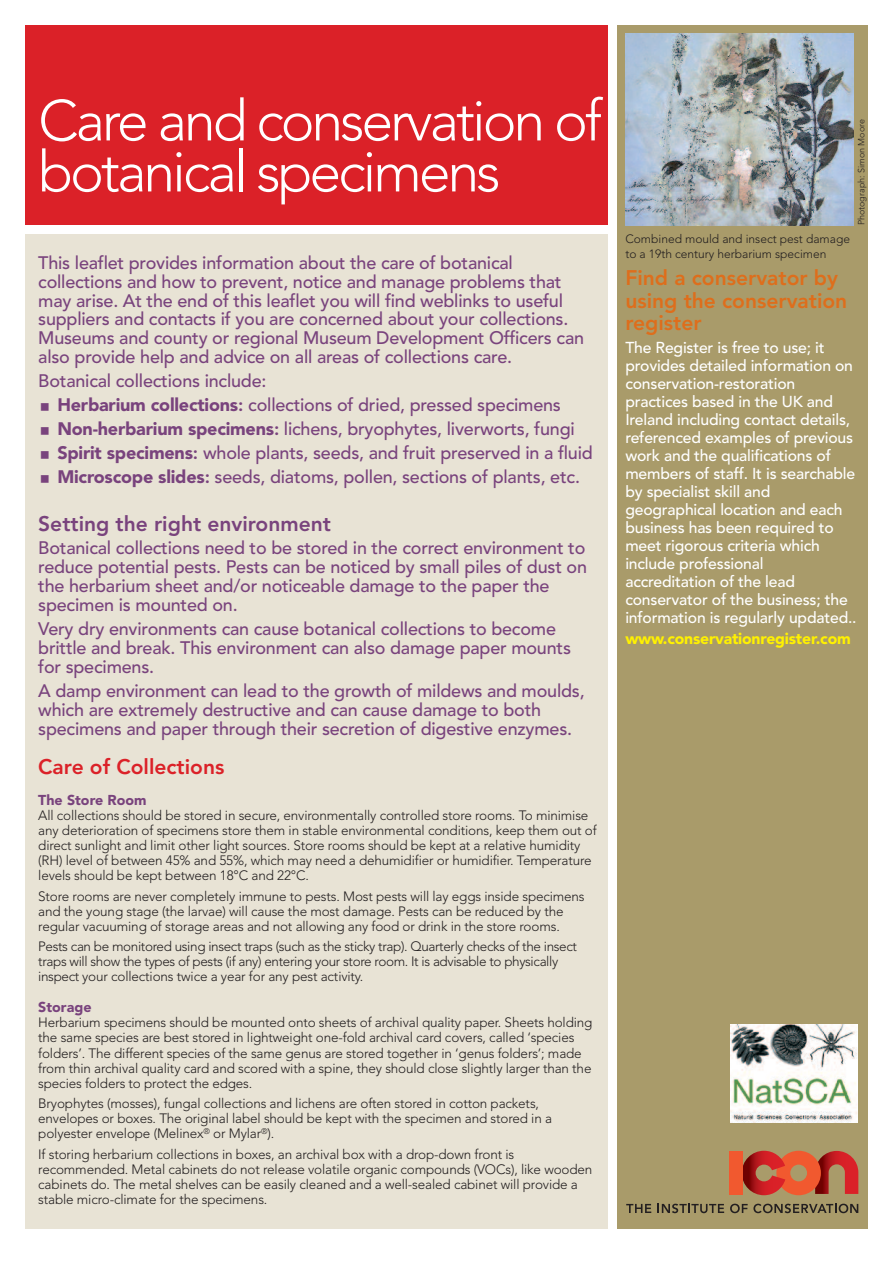
<style>
.page{position:relative;width:893px;height:1263px;background:#fff}
.page>*{position:absolute;margin:0;border:0;box-sizing:border-box;transform-origin:0 0}
.t1{font:300 57px/51px "Avenir";letter-spacing:-.055em;color:#fff}
.t2{font:800 21px/22.5px "Avenir";color:#de6e1c}
.t3{font:800 21px "Avenir";color:#79437d}
.t4{font:800 21px "Avenir";color:#db2128}
.t5{font:500 18px/18.9px "Avenir";letter-spacing:-.01em;color:#79437d}
.t6{font:500 15.75px/18px "Avenir";letter-spacing:-.01em;color:#fff}
.t7{font:900 15.75px "Avenir";letter-spacing:-.01em;color:#fff101}
.t8{font:900 14.25px "Avenir";color:#79437d}
.t9{font:300 13.5px/15.1px "Avenir";letter-spacing:-.01em;color:#231f20}
.t10{font:300 12px/14.4px "Avenir";color:#231f20}
.t11{font:300 9px "Avenir";color:#231f20}
.s1{font-weight:900}
.s2{font-weight:800}
</style>
<div class="page">
<div style="left:617px;top:26px;width:250px;height:1203px;background:#a99b6a"></div>
<div style="left:26px;top:234px;width:582px;height:994px;background:#e8e3d5"></div>
<div style="left:26px;top:26px;width:582px;height:199px;background:#db2128"></div>
<svg style="left:742px;top:1151px;width:116px;height:44px"></svg>
<div style="left:729px;top:1151px;width:14px;height:43px;background:#f1592f"></div>
<svg style="left:626px;top:1204px;width:25px;height:9px"></svg>
<svg style="left:658px;top:1204px;width:66px;height:9px"></svg>
<svg style="left:730px;top:1203px;width:128px;height:10px"></svg>
<img style="left:625px;top:33px;width:229px;height:192px">
<img style="left:730px;top:1025px;width:128px;height:98px">
<h1 class="t1" style="left:38px;top:100px;width:565px">Care and conservation of botanical specimens</h1>
<p class="t5" style="left:38px;top:255px;width:547px">This leaflet provides information about the care of botanical collections and how to prevent, notice and manage problems that may arise. At the end of this leaflet you will find weblinks to useful suppliers and contacts if you are concerned about your collections.<br>Museums and county or regional Museum Development Officers can also provide help and advice on all areas of collections care.</p>
<p class="t5" style="left:57px;top:370px;width:537px;line-height:24px;text-indent:-19px">Botanical collections include:<br><span class="s1">Herbarium collections</span><span class="s2">:</span> collections of dried, pressed specimens <span class="s1">Non-herbarium specimens</span><span class="s2">:</span> lichens, bryophytes, liverworts, fungi <span class="s1">Spirit specimens</span><span class="s2">:</span> whole plants, seeds, and fruit preserved in a fluid <span class="s1">Microscope slides</span><span class="s2">:</span> seeds, diatoms, pollen, sections of plants, etc.</p>
<h2 class="t3" style="left:38px;top:515px;width:294px">Setting the right environment</h2>
<h3 class="t5" style="left:38px;top:540px;width:550px">Botanical collections need to be stored in the correct environment to reduce potential pests. Pests can be noticed by small piles of dust on the herbarium sheet and/or noticeable damage to the paper the specimen is mounted on.</h3>
<h3 class="t5" style="left:38px;top:621px;width:534px">Very dry environments can cause botanical collections to become brittle and break. This environment can also damage paper mounts for specimens.</h3>
<h3 class="t5" style="left:38px;top:683px;width:548px">A damp environment can lead to the growth of mildews and moulds, which are extremely destructive and can cause damage to both specimens and paper through their secretion of digestive enzymes.</h3>
<h2 class="t4" style="left:38px;top:758px;width:188px">Care of Collections</h2>
<p class="t8" style="left:38px;top:794px;width:110px">The Store Room</p>
<p class="t9" style="left:38px;top:808px;width:560px">All collections should be stored in secure, environmentally controlled store rooms. To minimise any deterioration of specimens store them in stable environmental conditions, keep them out of direct sunlight and limit other light sources. Store rooms should be kept at a relative humidity (RH) level of between 45% and 55%, which may need a dehumidifier or humidifier. Temperature levels should be kept between 18°C and 22°C.</p>
<p class="t9" style="left:38px;top:889px;width:548px">Store rooms are never completely immune to pests. Most pests will lay eggs inside specimens and the young stage (the larvae) will cause the most damage. Pests can be reduced by the regular vacuuming of storage areas and not allowing any food or drink in the store rooms.</p>
<p class="t9" style="left:38px;top:940px;width:540px">Pests can be monitored using insect traps (such as the sticky trap). Quarterly checks of the insect traps will show the types of pests (if any) entering your store room. It is advisable to physically inspect your collections twice a year for any pest activity.</p>
<p class="t8" style="left:38px;top:1001px;width:55px">Storage</p>
<p class="t9" style="left:38px;top:1016px;width:556px">Herbarium specimens should be mounted onto sheets of archival quality paper. Sheets holding the same species are best stored in lightweight one-fold archival card covers, called ‘species folders’. The different species of the same genus are stored together in ‘genus folders’; made from thin archival quality card and scored with a spine, they should close slightly larger than the species folders to protect the edges.</p>
<p class="t9" style="left:38px;top:1097px;width:515px">Bryophytes (mosses), fungal collections and lichens are often stored in cotton packets, envelopes or boxes. The original label should be kept with the specimen and stored in a polyester envelope (Melinex<sup>®</sup> or Mylar<sup>®</sup>).</p>
<p class="t9" style="left:38px;top:1147px;width:556px">If storing herbarium collections in boxes, an archival box with a drop-down front is recommended. Metal cabinets do not release volatile organic compounds (VOCs), like wooden cabinets do. The metal shelves can be easily cleaned and a well-sealed cabinet will provide a stable micro-climate for the specimens.</p>
<p class="t10" style="left:625px;top:233px;width:226px">Combined mould and insect pest damage to a 19th century herbarium specimen</p>
<p class="t11" style="left:858px;top:225px;width:108px;rotate:-90deg">Photograph: Simon Moore</p>
<h2 class="t2" style="left:625px;top:268px;width:223px">Find a conservator by using the conservation register</h2>
<p class="t6" style="left:625px;top:340px;width:233px">The Register is free to use; it provides detailed information on conservation-restoration practices based in the UK and<br>Ireland including contact details, referenced examples of previous work and the qualifications of members of staff. It is searchable by specialist skill and geographical location and each business has been required to meet rigorous criteria which include professional accreditation of the lead conservator of the business; the information is regularly updated..</p>
<p class="t7" style="left:625px;top:632px;width:227px">www.conservationregister.com</p>
</div>
